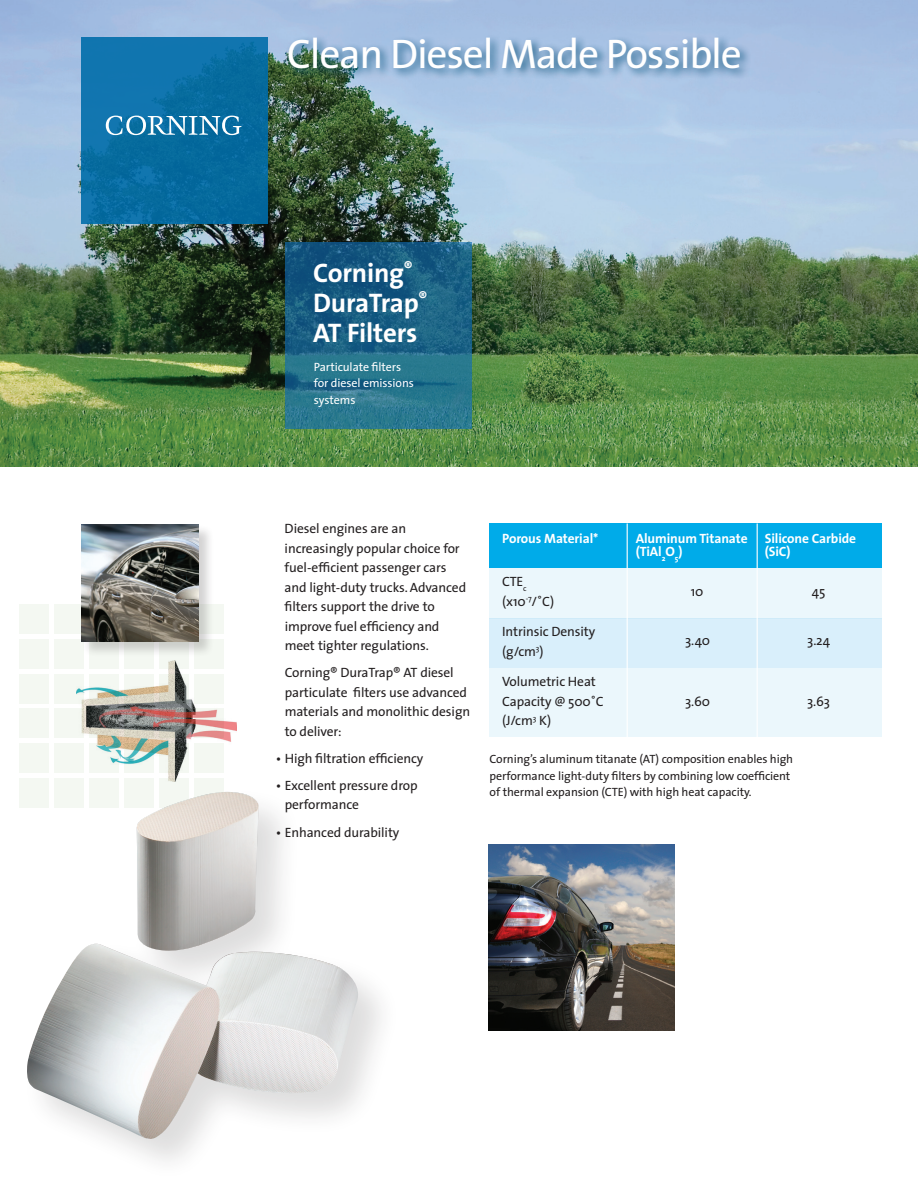
<style>
.page{position:relative;width:918px;height:1188px;background:#fff}
.page>*{position:absolute;margin:0;border:0;box-sizing:border-box;transform-origin:0 0}
.t1{font:41.55px "The Sans";letter-spacing:-.03em;color:#fff}
.t2{font:700 27px/30.3px "The Sans";letter-spacing:-.01em;color:#fff}
.t3{font:13.5px/19.5px "The Sans";letter-spacing:-.01em;color:#231f20}
.t4{font:700 13.5px "The Sans";letter-spacing:-.01em;color:#fff}
.t5{font:12px/16.5px "The Sans";letter-spacing:-.01em;color:#231f20}
.t6{font:12px/16.5px "The Sans";letter-spacing:-.01em;color:#fff}
</style>
<div class="page">
<img style="left:0;top:0;width:918px;height:466px">
<div style="left:20px;top:605px;width:29px;height:29px;background:#f4f8f2"></div>
<div style="left:54px;top:605px;width:29px;height:29px;background:#f4f8f2"></div>
<div style="left:194px;top:605px;width:29px;height:29px;background:#f4f8f2"></div>
<div style="left:20px;top:674px;width:29px;height:29px;background:#f4f8f2"></div>
<div style="left:54px;top:674px;width:29px;height:29px;background:#f4f8f2"></div>
<div style="left:20px;top:744px;width:29px;height:29px;background:#f4f8f2"></div>
<div style="left:54px;top:744px;width:29px;height:29px;background:#f4f8f2"></div>
<div style="left:20px;top:639px;width:29px;height:29px;background:#f4f8f2"></div>
<div style="left:89px;top:639px;width:29px;height:29px;background:#f4f8f2"></div>
<div style="left:159px;top:639px;width:29px;height:29px;background:#f4f8f2"></div>
<div style="left:54px;top:639px;width:29px;height:29px;background:#f4f8f2"></div>
<div style="left:124px;top:639px;width:29px;height:29px;background:#f4f8f2"></div>
<div style="left:194px;top:639px;width:29px;height:29px;background:#f4f8f2"></div>
<div style="left:20px;top:709px;width:29px;height:29px;background:#f4f8f2"></div>
<div style="left:54px;top:709px;width:29px;height:29px;background:#f4f8f2"></div>
<div style="left:20px;top:779px;width:29px;height:29px;background:#f4f8f2"></div>
<div style="left:89px;top:779px;width:29px;height:29px;background:#f4f8f2"></div>
<div style="left:159px;top:779px;width:29px;height:29px;background:#f4f8f2"></div>
<div style="left:54px;top:779px;width:29px;height:29px;background:#f4f8f2"></div>
<div style="left:124px;top:779px;width:29px;height:29px;background:#f4f8f2"></div>
<div style="left:194px;top:779px;width:29px;height:29px;background:#f4f8f2"></div>
<div style="left:284px;top:33px;width:467px;height:47px;background:#004e77;opacity:.8"></div>
<svg style="left:81px;top:38px;width:186px;height:186px;background:#096ea4"></svg>
<svg style="left:106px;top:116px;width:136px;height:19px"></svg>
<img style="left:489px;top:844px;width:186px;height:187px">
<div style="left:81px;top:524px;width:134px;height:134px;background:#231f20;opacity:.2"></div>
<img style="left:81px;top:524px;width:117px;height:118px">
<svg style="left:285px;top:242px;width:187px;height:186px;background:#1e6686"></svg>
<img style="left:76px;top:661px;width:161px;height:120px">
<div style="left:490px;top:668px;width:392px;height:69px;background:#ebf7fc"></div>
<div style="left:490px;top:567px;width:392px;height:52px;background:#ebf7fc"></div>
<div style="left:490px;top:618px;width:392px;height:50px;background:#d9effb"></div>
<div style="left:490px;top:524px;width:392px;height:44px;background:#00abe9"></div>
<hr style="left:627px;top:524px;width:1px;height:214px;background:#fff">
<hr style="left:757px;top:524px;width:1px;height:214px;background:#fff">
<div style="left:21px;top:786px;width:378px;height:394px;background:#231f20;opacity:.15"></div>
<img style="left:26px;top:792px;width:332px;height:348px">
<h1 class="t1" style="left:287px;top:20px;width:457px">Clean Diesel Made Possible</h1>
<h2 class="t2" style="left:313px;top:258px;width:116px">Corning<sup>®<br></sup>DuraTrap<sup>®<br></sup>AT Filters</h2>
<p class="t6" style="left:314px;top:358px;width:102px">Particulate filters for diesel emissions systems</p>
<p class="t3" style="left:285px;top:519px;width:183px">Diesel engines are an increasingly popular choice for fuel-efficient passenger cars and light-duty trucks. Advanced filters support the drive to improve fuel efficiency and meet tighter regulations.</p>
<p class="t3" style="left:285px;top:663px;width:187px">Corning® DuraTrap® AT diesel particulate filters use advanced materials and monolithic design to deliver:</p>
<p class="t3" style="left:276px;top:748px;width:149px">• High filtration efficiency</p>
<p class="t3" style="left:285px;top:775px;width:134px;text-indent:-9px">• Excellent pressure drop performance</p>
<p class="t3" style="left:276px;top:822px;width:125px">• Enhanced durability</p>
<p class="t4" style="left:502px;top:529px;width:98px">Porous Material*</p>
<p class="t4" style="left:636px;top:529px;width:113px">Aluminum Titanate</p>
<p class="t4" style="left:765px;top:529px;width:93px">Silicone Carbide</p>
<p class="t4" style="left:636px;top:543px;width:48px">(TiAl<sub>2</sub>O<sub>5</sub>)</p>
<p class="t4" style="left:765px;top:543px;width:27px">(SiC)</p>
<p class="t3" style="left:502px;top:572px;width:53px">CTE<sub>c </sub>(x10<sup>-7</sup>/˚C)</p>
<p class="t3" style="left:502px;top:622px;width:95px">Intrinsic Density (g/cm<sup>3</sup>)</p>
<p class="t3" style="left:502px;top:671px;width:103px">Volumetric Heat<br>Capacity @ 500˚C (J/cm<sup>3</sup> K)</p>
<p class="t3" style="left:691px;top:581px;width:14px">10</p>
<p class="t3" style="left:812px;top:581px;width:15px">45</p>
<p class="t3" style="left:685px;top:631px;width:27px">3.40</p>
<p class="t3" style="left:807px;top:631px;width:24px">3.24</p>
<p class="t3" style="left:685px;top:691px;width:27px">3.60</p>
<p class="t3" style="left:807px;top:691px;width:25px">3.63</p>
<p class="t5" style="left:490px;top:750px;width:305px">Corning’s aluminum titanate (AT) composition enables high performance light-duty filters by combining low coefficient of thermal expansion (CTE) with high heat capacity.</p>
</div>
